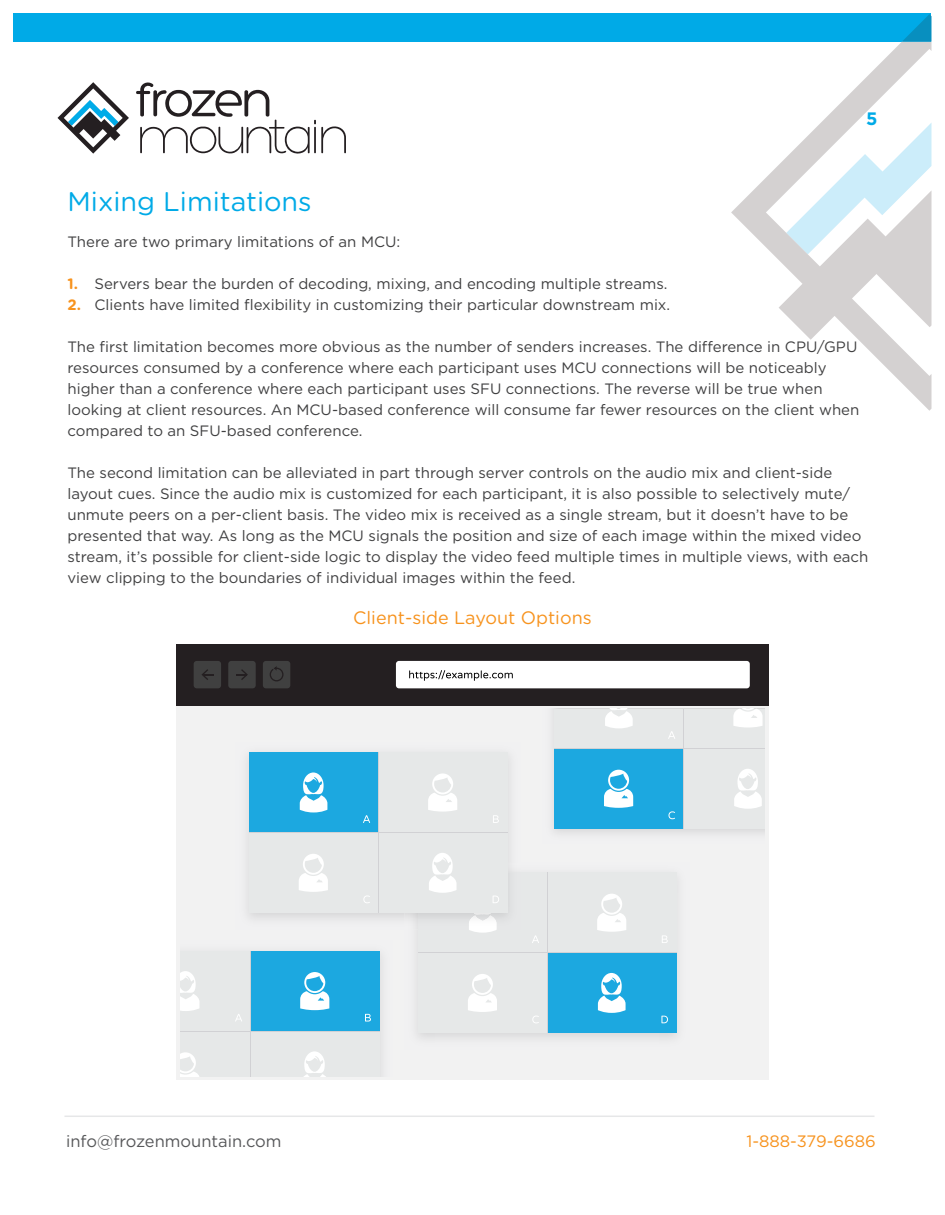
<style>
.page{position:relative;width:945px;height:1215px;background:#fff}
.page>*{position:absolute;margin:0;border:0;box-sizing:border-box;transform-origin:0 0}
.t1{font:27px "Gotham Rounded";color:#00aae7}
.Sub-Heading{font:18px "Gotham Rounded";color:#f7931e}
.t2{font:700 18px "Gotham HTF";color:#00aae7}
.t3{font:16.5px "Gotham HTF";color:#57585a}
.t4{font:16.5px "Gotham HTF";color:#f7931e}
.Body_Copy{font:15px/21px "Gotham HTF";color:#404041}
.s1{font-family:"Gotham Rounded";font-weight:700;color:#f7931e}
</style>
<div class="page">
<div style="left:14px;top:14px;width:918px;height:28px;background:#00aae7"></div>
<svg style="left:731px;top:42px;width:201px;height:369px"></svg>
<svg style="left:902px;top:14px;width:29px;height:28px"></svg>
<svg style="left:786px;top:123px;width:145px;height:131px"></svg>
<svg style="left:136px;top:82px;width:210px;height:72px"></svg>
<svg style="left:58px;top:82px;width:71px;height:72px"></svg>
<hr style="left:64px;top:1116px;width:810px;height:1px;background:#e6e7e8">
<div style="left:176px;top:705px;width:593px;height:375px;background:#f2f2f2"></div>
<div style="left:176px;top:644px;width:593px;height:61px;background:#241f21"></div>
<div style="left:396px;top:661px;width:354px;height:27px;background:#fff;border-radius:3px"></div>
<div style="left:194px;top:661px;width:27px;height:27px;background:#404040;border-radius:3px"></div>
<div style="left:228px;top:661px;width:28px;height:27px;background:#404040;border-radius:3px"></div>
<div style="left:263px;top:661px;width:27px;height:27px;background:#404040;border-radius:3px"></div>
<svg style="left:409px;top:670px;width:104px;height:11px"></svg>
<svg style="left:202px;top:669px;width:11px;height:11px"></svg>
<svg style="left:236px;top:669px;width:12px;height:11px"></svg>
<svg style="left:270px;top:666px;width:14px;height:15px"></svg>
<img style="left:658px;top:893px;width:20px;height:146px">
<div style="left:418px;top:873px;width:129px;height:80px;background:#e6e8e8"></div>
<div style="left:547px;top:873px;width:129px;height:80px;background:#e6e8e8"></div>
<div style="left:418px;top:953px;width:129px;height:80px;background:#e6e8e8"></div>
<div style="left:547px;top:953px;width:129px;height:80px;background:#1ca8e0"></div>
<svg style="left:597px;top:894px;width:29px;height:38px"></svg>
<svg style="left:598px;top:973px;width:28px;height:40px"></svg>
<svg style="left:468px;top:974px;width:29px;height:38px"></svg>
<svg style="left:532px;top:935px;width:7px;height:8px"></svg>
<svg style="left:662px;top:935px;width:6px;height:8px"></svg>
<svg style="left:532px;top:1016px;width:7px;height:7px"></svg>
<svg style="left:661px;top:1016px;width:7px;height:7px"></svg>
<hr style="left:547px;top:872px;width:1px;height:161px;background:#d1d1d4">
<hr style="left:418px;top:952px;width:258px;height:1px;background:#d1d1d4">
<img style="left:418px;top:873px;width:103px;height:57px">
<div style="left:249px;top:752px;width:129px;height:81px;background:#1ca8e0"></div>
<div style="left:378px;top:752px;width:129px;height:81px;background:#e6e8e8"></div>
<div style="left:249px;top:833px;width:129px;height:80px;background:#e6e8e8"></div>
<div style="left:378px;top:833px;width:129px;height:80px;background:#e6e8e8"></div>
<svg style="left:300px;top:773px;width:27px;height:39px"></svg>
<svg style="left:428px;top:773px;width:29px;height:39px"></svg>
<svg style="left:429px;top:853px;width:28px;height:40px"></svg>
<svg style="left:299px;top:854px;width:29px;height:38px"></svg>
<svg style="left:363px;top:815px;width:7px;height:8px"></svg>
<svg style="left:493px;top:815px;width:6px;height:8px"></svg>
<svg style="left:363px;top:895px;width:7px;height:8px"></svg>
<svg style="left:469px;top:896px;width:30px;height:37px"></svg>
<hr style="left:378px;top:752px;width:1px;height:161px;background:#d1d1d4">
<hr style="left:249px;top:832px;width:258px;height:1px;background:#d1d1d4">
<img style="left:379px;top:951px;width:3px;height:125px">
<div style="left:180px;top:951px;width:70px;height:80px;background:#e6e8e8"></div>
<div style="left:250px;top:951px;width:129px;height:80px;background:#1ca8e0"></div>
<div style="left:180px;top:1031px;width:70px;height:45px;background:#e6e8e8"></div>
<div style="left:250px;top:1031px;width:129px;height:45px;background:#e6e8e8"></div>
<svg style="left:180px;top:971px;width:20px;height:40px"></svg>
<svg style="left:300px;top:972px;width:29px;height:38px"></svg>
<svg style="left:304px;top:1051px;width:21px;height:25px"></svg>
<svg style="left:180px;top:1052px;width:19px;height:24px"></svg>
<svg style="left:235px;top:1014px;width:7px;height:7px"></svg>
<svg style="left:365px;top:1014px;width:6px;height:8px"></svg>
<hr style="left:250px;top:951px;width:1px;height:125px;background:#d1d1d4">
<hr style="left:180px;top:1031px;width:199px;height:1px;background:#d1d1d4">
<div style="left:554px;top:709px;width:129px;height:40px;background:#e6e8e8"></div>
<div style="left:683px;top:709px;width:82px;height:40px;background:#e6e8e8"></div>
<div style="left:554px;top:749px;width:129px;height:80px;background:#1ca8e0"></div>
<div style="left:683px;top:749px;width:82px;height:80px;background:#e6e8e8"></div>
<svg style="left:605px;top:709px;width:28px;height:19px"></svg>
<svg style="left:733px;top:709px;width:30px;height:19px"></svg>
<svg style="left:734px;top:769px;width:28px;height:40px"></svg>
<svg style="left:604px;top:770px;width:29px;height:38px"></svg>
<svg style="left:668px;top:731px;width:7px;height:8px"></svg>
<svg style="left:668px;top:811px;width:7px;height:8px"></svg>
<hr style="left:683px;top:709px;width:1px;height:120px;background:#d1d1d4">
<hr style="left:554px;top:748px;width:211px;height:1px;background:#d1d1d4">
<p class="t2" style="left:866px;top:108px;width:13px">5</p>
<p class="t1" style="left:68px;top:183px;width:246px">Mixing Limitations</p>
<p class="Body_Copy" style="left:68px;top:231px;width:334px">There are two primary limitations of an MCU:</p>
<p class="Body_Copy" style="left:68px;top:273px;width:602px"><span class="s1">1.</span> Servers bear the burden of decoding, mixing, and encoding multiple streams.</p>
<p class="Body_Copy" style="left:68px;top:294px;width:604px"><span class="s1">2.</span> Clients have limited flexibility in customizing their particular downstream mix.</p>
<p class="Body_Copy" style="left:68px;top:336px;width:791px">The first limitation becomes more obvious as the number of senders increases. The difference in CPU/GPU resources consumed by a conference where each participant uses MCU connections will be noticeably</p>
<p class="Body_Copy" style="left:68px;top:378px;width:757px">higher than a conference where each participant uses SFU connections. The reverse will be true when</p>
<p class="Body_Copy" style="left:68px;top:399px;width:793px">looking at client resources. An MCU-based conference will consume far fewer resources on the client when compared to an SFU-based conference.</p>
<p class="Body_Copy" style="left:68px;top:462px;width:802px">The second limitation can be alleviated in part through server controls on the audio mix and client-side layout cues. Since the audio mix is customized for each participant, it is also possible to selectively mute/ unmute peers on a per-client basis. The video mix is received as a single stream, but it doesn’t have to be presented that way. As long as the MCU signals the position and size of each image within the mixed video stream, it’s possible for client-side logic to display the video feed multiple times in multiple views, with each view clipping to the boundaries of individual images within the feed.</p>
<p class="Sub-Heading" style="left:353px;top:605px;width:240px">Client-side Layout Options</p>
<p class="t3" style="left:66px;top:1132px;width:217px">info@frozenmountain.com</p>
<p class="t4" style="left:746px;top:1132px;width:131px">1-888-379-6686</p>
</div>
